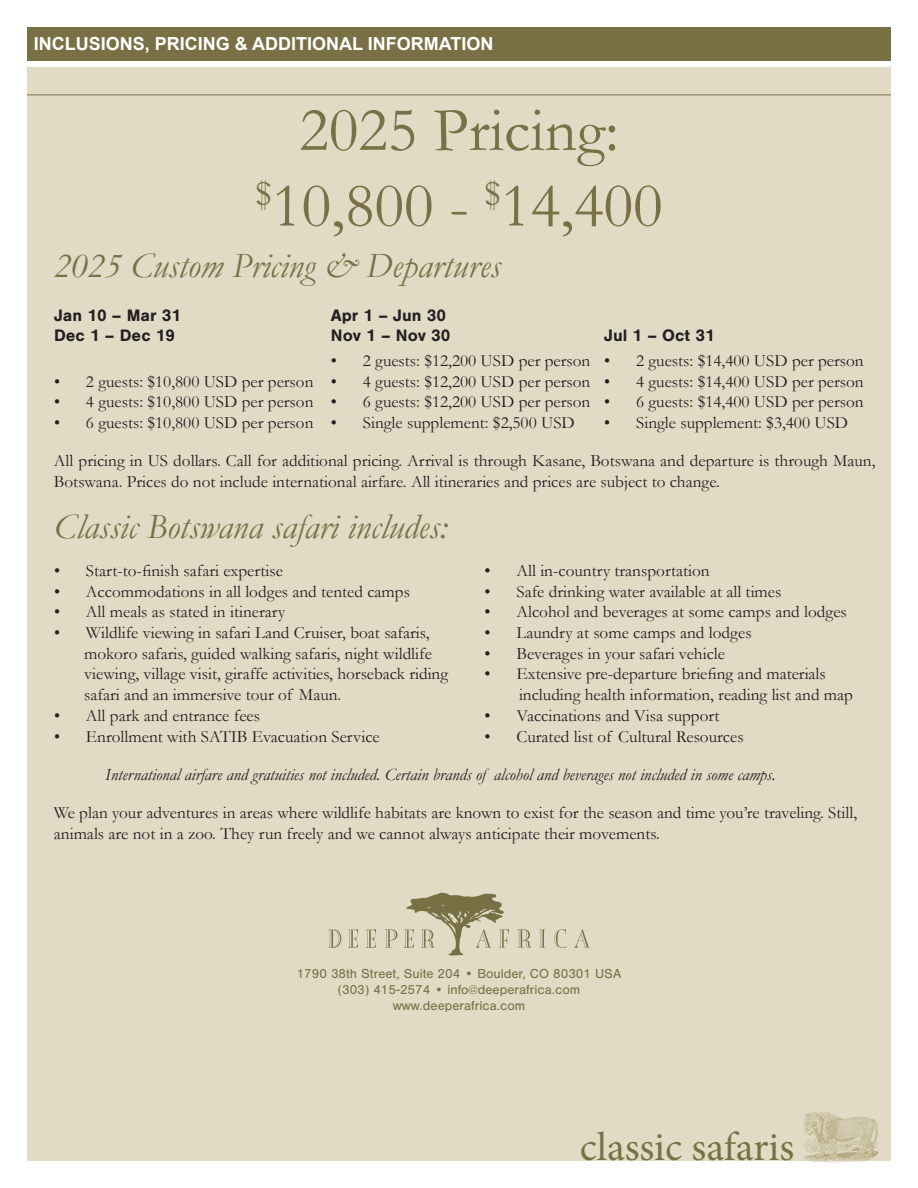
<style>
.page{position:relative;width:918px;height:1188px;background:#fff}
.page>*{position:absolute;margin:0;border:0;box-sizing:border-box;transform-origin:0 0}
.t1{font:63px "Garamond";color:#797145}
.t2{font:40.5px "Minion Pro";color:#797145}
.t3{font:italic 36px "Garamond";color:#797145}
.t4{font:700 18px "Arial";color:#fff}
.t5{font:17.25px/20.7px "Garamond";color:#231f20}
.t6{font:italic 17.25px "Garamond";color:#231f20}
.t7{font:700 17.25px "Nimbus San";color:#231f20}
.t8{font:13.5px "Nimbus San";color:#797145}
</style>
<div class="page">
<div style="left:27px;top:68px;width:864px;height:1093px;background:#e1dbc6"></div>
<div style="left:27px;top:27px;width:864px;height:34px;background:#797145"></div>
<hr style="left:27px;top:94px;width:864px;height:1px;background:#797145">
<svg style="left:517px;top:930px;width:14px;height:18px"></svg>
<svg style="left:539px;top:930px;width:7px;height:18px"></svg>
<svg style="left:554px;top:929px;width:13px;height:19px"></svg>
<svg style="left:574px;top:929px;width:16px;height:19px"></svg>
<svg style="left:385px;top:929px;width:13px;height:19px"></svg>
<svg style="left:348px;top:929px;width:10px;height:18px"></svg>
<svg style="left:366px;top:929px;width:10px;height:18px"></svg>
<svg style="left:404px;top:893px;width:105px;height:63px"></svg>
<svg style="left:328px;top:930px;width:13px;height:18px"></svg>
<img style="left:803px;top:1111px;width:76px;height:51px">
<p class="t4" style="left:34px;top:31px;width:461px">INCLUSIONS, PRICING &amp; ADDITIONAL INFORMATION</p>
<p class="t1" style="left:299px;top:88px;width:321px">2025 Pricing:</p>
<p class="t1" style="left:256px;top:163px;width:409px"><sup>$</sup>10,800 - <sup>$</sup>14,400</p>
<p class="t3" style="left:54px;top:241px;width:448px">2025 Custom Pricing &amp; Departures</p>
<p class="t7" style="left:54px;top:305px;width:129px">Jan 10 – Mar 31</p>
<p class="t7" style="left:54px;top:326px;width:123px">Dec 1 – Dec 19</p>
<p class="t5" style="left:54px;top:371px;width:261px">• 2 guests: $10,800 USD per person</p>
<p class="t5" style="left:54px;top:391px;width:261px">• 4 guests: $10,800 USD per person</p>
<p class="t5" style="left:54px;top:412px;width:261px">• 6 guests: $10,800 USD per person</p>
<p class="t7" style="left:331px;top:305px;width:117px">Apr 1 – Jun 30</p>
<p class="t7" style="left:331px;top:326px;width:121px">Nov 1 – Nov 30</p>
<p class="t5" style="left:331px;top:350px;width:261px">• 2 guests: $12,200 USD per person</p>
<p class="t5" style="left:331px;top:371px;width:261px">• 4 guests: $12,200 USD per person</p>
<p class="t5" style="left:331px;top:391px;width:261px">• 6 guests: $12,200 USD per person</p>
<p class="t5" style="left:331px;top:412px;width:246px">• Single supplement: $2,500 USD</p>
<p class="t7" style="left:604px;top:326px;width:112px">Jul 1 – Oct 31</p>
<p class="t5" style="left:604px;top:350px;width:261px">• 2 guests: $14,400 USD per person</p>
<p class="t5" style="left:604px;top:371px;width:261px">• 4 guests: $14,400 USD per person</p>
<p class="t5" style="left:604px;top:391px;width:261px">• 6 guests: $14,400 USD per person</p>
<p class="t5" style="left:604px;top:412px;width:246px">• Single supplement: $3,400 USD</p>
<p class="t5" style="left:54px;top:450px;width:823px">All pricing in US dollars. Call for additional pricing. Arrival is through Kasane, Botswana and departure is through Maun,<br>Botswana. Prices do not include international airfare. All itineraries and prices are subject to change.</p>
<p class="t3" style="left:54px;top:502px;width:395px">Classic Botswana safari includes:</p>
<p class="t5" style="left:54px;top:560px;width:231px">• Start-to-finish safari expertise</p>
<p class="t5" style="left:54px;top:580px;width:358px">• Accommodations in all lodges and tented camps</p>
<p class="t5" style="left:54px;top:601px;width:233px">• All meals as stated in itinerary</p>
<p class="t5" style="left:54px;top:622px;width:379px;text-align:right">• Wildlife viewing in safari Land Cruiser, boat safaris, mokoro safaris, guided walking safaris, night wildlife</p>
<p class="t5" style="left:84px;top:663px;width:365px">viewing, village visit, giraffe activities, horseback riding safari and an immersive tour of Maun.</p>
<p class="t5" style="left:54px;top:705px;width:208px">• All park and entrance fees</p>
<p class="t5" style="left:54px;top:725px;width:327px">• Enrollment with SATIB Evacuation Service</p>
<p class="t5" style="left:484px;top:560px;width:227px">• All in-country transportation</p>
<p class="t5" style="left:484px;top:580px;width:298px">• Safe drinking water available at all times</p>
<p class="t5" style="left:484px;top:601px;width:364px">• Alcohol and beverages at some camps and lodges</p>
<p class="t5" style="left:484px;top:622px;width:269px">• Laundry at some camps and lodges</p>
<p class="t5" style="left:484px;top:643px;width:242px">• Beverages in your safari vehicle</p>
<p class="t5" style="left:519px;top:663px;width:336px;text-indent:-34px">• Extensive pre-departure briefing and materials including health information, reading list and map</p>
<p class="t5" style="left:484px;top:705px;width:237px">• Vaccinations and Visa support</p>
<p class="t5" style="left:484px;top:725px;width:261px">• Curated list of Cultural Resources</p>
<p class="t6" style="left:105px;top:763px;width:672px">International airfare and gratuities not included. Certain brands of alcohol and beverages not included in some camps.</p>
<p class="t5" style="left:54px;top:802px;width:805px">We plan your adventures in areas where wildlife habitats are known to exist for the season and time you’re traveling. Still, animals are not in a zoo. They run freely and we cannot always anticipate their movements.</p>
<p class="t8" style="left:297px;top:966px;width:326px">1790 38th Street, Suite 204 • Boulder, CO 80301 USA</p>
<p class="t8" style="left:338px;top:982px;width:244px">(303) 415-2574 • info@deeperafrica.com</p>
<p class="t8" style="left:393px;top:999px;width:134px">www.deeperafrica.com</p>
<p class="t2" style="left:580px;top:1120px;width:216px">classic safaris</p>
</div>
